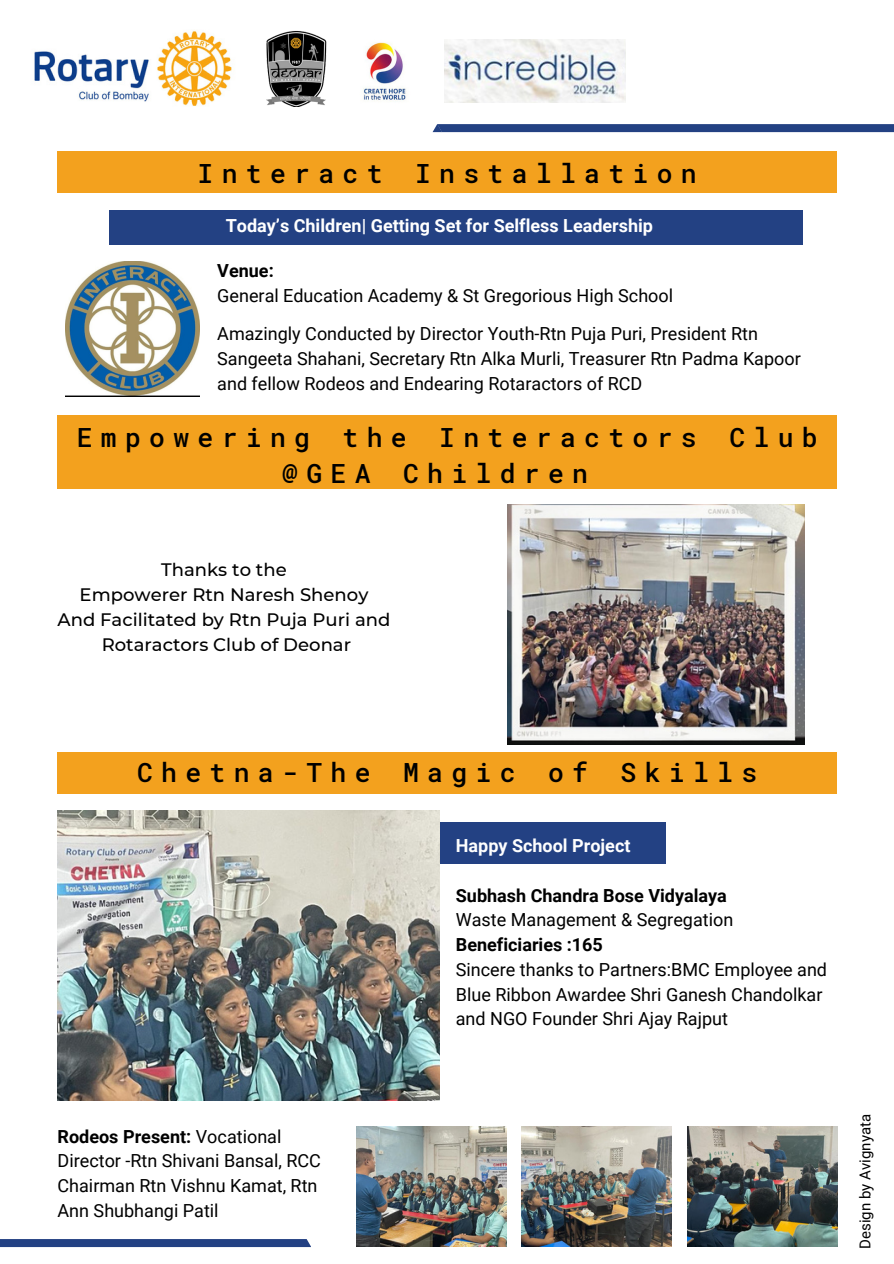
<style>
.page{position:relative;width:894px;height:1264px;background:#fff}
.page>*{position:absolute;margin:0;border:0;box-sizing:border-box;transform-origin:0 0}
.t1{font:500 26.4px/36px "Roboto Mono";letter-spacing:.315em;color:#000}
.t2{font:18px/24.8px "Roboto";color:#000}
.t3{font:500 18px "Montserrat";color:#000}
.t4{font:700 18px "Roboto";color:#000}
.t5{font:700 18px "Roboto";color:#fff}
.t6{font:700 18px "Roboto";color:#fefefe}
.t7{font:15px "Roboto";color:#000}
.s1{font-weight:700}
</style>
<div class="page">
<img style="left:34px;top:30px;width:198px;height:76px">
<img style="left:266px;top:31px;width:61px;height:76px">
<svg style="left:432px;top:124px;width:461px;height:8px;background:#274485"></svg>
<div style="left:0;top:1238px;width:311px;height:8px;background:#234183"></div>
<img style="left:363px;top:42px;width:44px;height:60px">
<img style="left:445px;top:40px;width:180px;height:63px">
<div style="left:58px;top:151px;width:778px;height:42px;background:#f3a11e"></div>
<div style="left:109px;top:210px;width:693px;height:34px;background:#234183"></div>
<img style="left:65px;top:261px;width:134px;height:135px">
<div style="left:58px;top:415px;width:778px;height:74px;background:#f3a11e"></div>
<img style="left:507px;top:504px;width:297px;height:240px">
<div style="left:58px;top:752px;width:778px;height:42px;background:#f3a11e"></div>
<div style="left:81px;top:822px;width:585px;height:42px;background:#234183"></div>
<img style="left:58px;top:810px;width:381px;height:290px">
<img style="left:356px;top:1126px;width:150px;height:120px">
<img style="left:687px;top:1126px;width:149px;height:120px">
<img style="left:521px;top:1126px;width:150px;height:120px">
<p class="t1" style="left:197px;top:154px;width:500px">Interact Installation</p>
<p class="t5" style="left:226px;top:215px;width:429px">Today’s Children| Getting Set for Selfless Leadership</p>
<p class="t4" style="left:217px;top:261px;width:58px">Venue:</p>
<p class="t2" style="left:217px;top:283px;width:457px">General Education Academy &amp; St Gregorious High School</p>
<p class="t2" style="left:217px;top:322px;width:585px">Amazingly Conducted by Director Youth-Rtn Puja Puri, President Rtn<br>Sangeeta Shahani, Secretary Rtn Alka Murli, Treasurer Rtn Padma Kapoor and fellow Rodeos and Endearing Rotaractors of RCD</p>
<p class="t1" style="left:282px;top:418px;width:537px;text-indent:-205px">Empowering the Interactors Club @GEA Children</p>
<p class="t3" style="left:161px;top:559px;width:127px">Thanks to the</p>
<p class="t3" style="left:80px;top:583px;width:290px">Empowerer Rtn Naresh Shenoy</p>
<p class="t3" style="left:58px;top:608px;width:334px">And Facilitated by Rtn Puja Puri and</p>
<p class="t3" style="left:102px;top:633px;width:251px">Rotaractors Club of Deonar</p>
<p class="t1" style="left:137px;top:753px;width:621px">Chetna-The Magic of Skills</p>
<p class="t6" style="left:455px;top:835px;width:176px">Happy School Project</p>
<p class="t4" style="left:455px;top:884px;width:272px">Subhash Chandra Bose Vidyalaya</p>
<p class="t2" style="left:455px;top:907px;width:279px">Waste Management &amp; Segregation</p>
<p class="t4" style="left:455px;top:934px;width:148px">Beneficiaries :165</p>
<p class="t2" style="left:455px;top:957px;width:372px">Sincere thanks to Partners:BMC Employee and<br>Blue Ribbon Awardee Shri Ganesh Chandolkar and NGO Founder Shri Ajay Rajput</p>
<p class="t2" style="left:58px;top:1123px;width:265px"><span class="s1">Rodeos Present:</span> Vocational<br>Director -Rtn Shivani Bansal, RCC<br>Chairman Rtn Vishnu Kamat, Rtn<br>Ann Shubhangi Patil</p>
<p class="t7" style="left:856px;top:1248px;width:136px;rotate:-90deg">Design by Avignyata</p>
</div>
